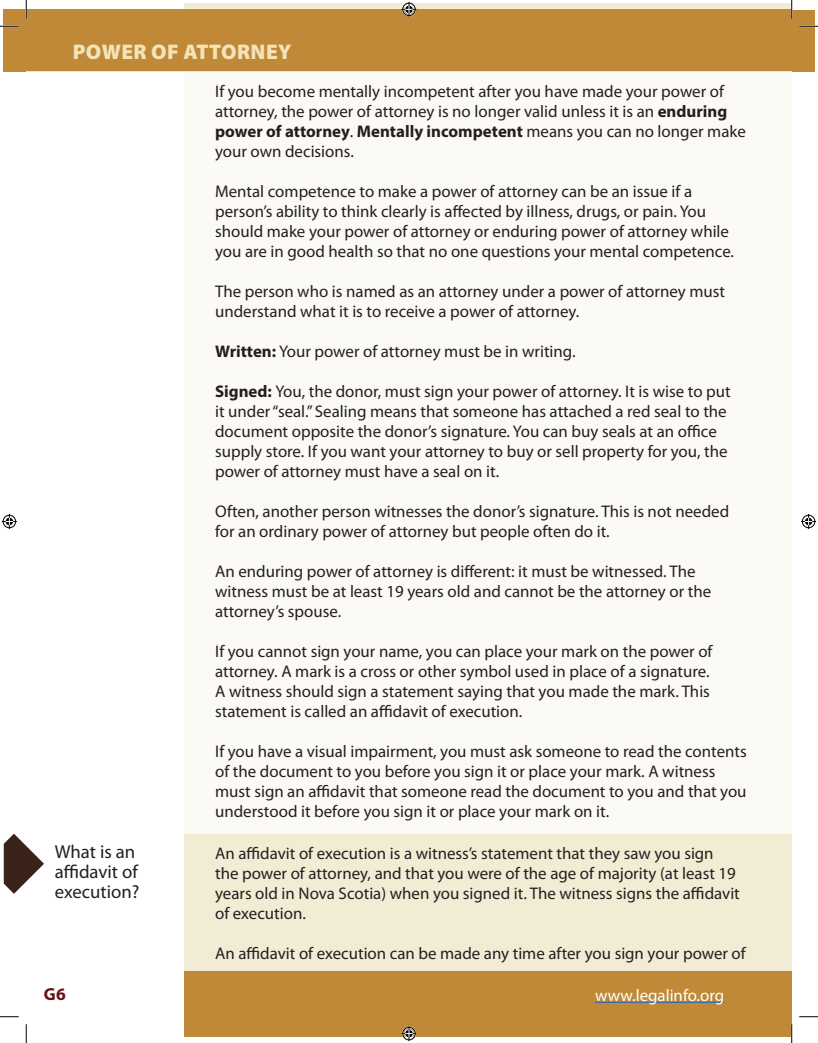
<style>
.page{position:relative;width:818px;height:1043px;background:#fff}
.page>*{position:absolute;margin:0;border:0;box-sizing:border-box;transform-origin:0 0}
.t1{font:900 21.25px "Myriad Pro";letter-spacing:.02em;color:#f3e3b9}
.Paragraph_Style_1{font:18.75px/20px "Myriad Pro";color:#231f20}
.t2{font:700 17.5px "Myriad Pro";color:#6c0e15}
.t3{font:16.88px/20px "Myriad Pro";color:#231f20}
.t4{font:16.88px "Myriad Pro";color:#fff}
.s1{font-weight:700}
</style>
<div class="page">
<div style="left:184px;top:4px;width:607px;height:1012px;background:#f2ecd4"></div>
<div style="left:4px;top:9px;width:787px;height:62px;background:#c08937"></div>
<div style="left:184px;top:971px;width:607px;height:65px;background:#c08937"></div>
<hr style="left:595px;top:1001px;width:129px;height:1px;background:#2865b1">
<div style="left:791px;top:10px;width:23px;height:61px;background:#c08937"></div>
<div style="left:26px;top:71px;width:765px;height:763px;background:#fbfaf4"></div>
<svg style="left:4px;top:833px;width:40px;height:60px"></svg>
<svg style="left:0;top:25px;width:19px;height:2px"></svg>
<svg style="left:799px;top:25px;width:19px;height:2px"></svg>
<svg style="left:0;top:1016px;width:19px;height:1px"></svg>
<svg style="left:799px;top:1016px;width:19px;height:1px"></svg>
<svg style="left:25px;top:0;width:2px;height:19px"></svg>
<svg style="left:25px;top:1024px;width:2px;height:18px"></svg>
<svg style="left:790px;top:0;width:2px;height:19px"></svg>
<svg style="left:790px;top:1024px;width:2px;height:18px"></svg>
<svg style="left:401px;top:2px;width:15px;height:15px"></svg>
<svg style="left:401px;top:1026px;width:15px;height:15px"></svg>
<svg style="left:2px;top:514px;width:15px;height:15px"></svg>
<svg style="left:801px;top:514px;width:15px;height:15px"></svg>
<p class="t1" style="left:73px;top:40px;width:220px">POWER OF ATTORNEY</p>
<p class="Paragraph_Style_1" style="left:55px;top:841px;width:86px">What is an affidavit of execution?</p>
<p class="t2" style="left:44px;top:982px;width:23px">G6</p>
<p class="t3" style="left:215px;top:81px;width:532px">If you become mentally incompetent after you have made your power of attorney, the power of attorney is no longer valid unless it is an <span class="s1">enduring power of attorney</span>. <span class="s1">Mentally incompetent</span> means you can no longer make your own decisions.</p>
<p class="t3" style="left:215px;top:181px;width:520px">Mental competence to make a power of attorney can be an issue if a person’s ability to think clearly is affected by illness, drugs, or pain. You should make your power of attorney or enduring power of attorney while you are in good health so that no one questions your mental competence.</p>
<p class="t3" style="left:215px;top:281px;width:511px">The person who is named as an attorney under a power of attorney must understand what it is to receive a power of attorney.</p>
<p class="t3" style="left:215px;top:341px;width:362px"><span class="s1">Written:</span> Your power of attorney must be in writing.</p>
<p class="t3" style="left:215px;top:381px;width:517px"><span class="s1">Signed:</span> You, the donor, must sign your power of attorney. It is wise to put it under “seal.” Sealing means that someone has attached a red seal to the document opposite the donor’s signature. You can buy seals at an office supply store. If you want your attorney to buy or sell property for you, the power of attorney must have a seal on it.</p>
<p class="t3" style="left:215px;top:501px;width:515px">Often, another person witnesses the donor’s signature. This is not needed for an ordinary power of attorney but people often do it.</p>
<p class="t3" style="left:215px;top:561px;width:497px">An enduring power of attorney is different: it must be witnessed. The witness must be at least 19 years old and cannot be the attorney or the attorney’s spouse.</p>
<p class="t3" style="left:215px;top:641px;width:499px">If you cannot sign your name, you can place your mark on the power of attorney. A mark is a cross or other symbol used in place of a signature.<br>A witness should sign a statement saying that you made the mark. This statement is called an affidavit of execution.</p>
<p class="t3" style="left:215px;top:741px;width:533px">If you have a visual impairment, you must ask someone to read the contents of the document to you before you sign it or place your mark. A witness must sign an affidavit that someone read the document to you and that you understood it before you sign it or place your mark on it.</p>
<p class="t3" style="left:215px;top:842px;width:526px">An affidavit of execution is a witness’s statement that they saw you sign the power of attorney, and that you were of the age of majority (at least 19 years old in Nova Scotia) when you signed it. The witness signs the affidavit of execution.</p>
<p class="t3" style="left:215px;top:942px;width:532px">An affidavit of execution can be made any time after you sign your power of</p>
<p class="t4" style="left:595px;top:984px;width:130px">www.legalinfo.org</p>
</div>
